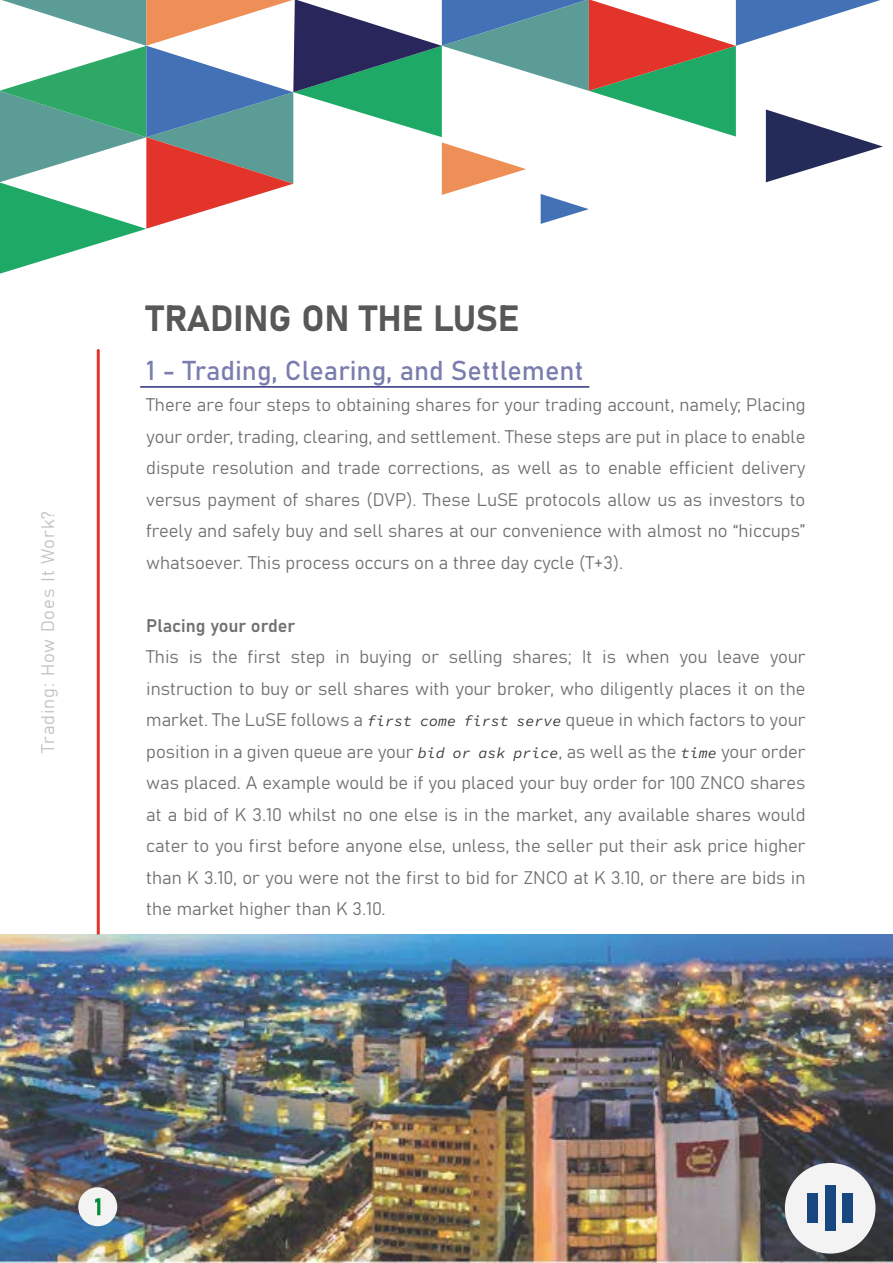
<style>
.page{position:relative;width:893px;height:1263px;background:#fff}
.page>*{position:absolute;margin:0;border:0;box-sizing:border-box;transform-origin:0 0}
.t1{font:36px "Bahnschrift";letter-spacing:-.005em;color:#585857}
.t2{font:27px "Bahnschrift";color:rgb(43 48 126/.63)}
.t3{font:18px/31.5px "Bahnschrift";color:#727070;text-align:justify}
.t4{font:18px "Bahnschrift";letter-spacing:.05em;color:#c3c2c2}
.s1{font-family:"Source Code Variable";font-style:italic;font-size:15px;color:#3c3c3b}
</style>
<div class="page">
<img style="left:0;top:934px;width:893px;height:329px">
<svg style="left:0;top:0;width:883px;height:274px"></svg>
<div style="left:785px;top:1163px;width:90px;height:90px;background:#f3f3f3;border-radius:50%"></div>
<div style="left:807px;top:1193px;width:11px;height:30px;background:#174681"></div>
<div style="left:842px;top:1193px;width:11px;height:30px;background:#174681"></div>
<div style="left:825px;top:1185px;width:10px;height:46px;background:#174681"></div>
<div style="left:78px;top:1187px;width:39px;height:39px;background:#f3f3f3;border-radius:50%"></div>
<svg style="left:95px;top:1198px;width:5px;height:17px"></svg>
<svg style="left:97px;top:349px;width:3px;height:585px;background:#e5433b"></svg>
<hr style="left:141px;top:386px;width:448px;height:2px;background:#2b307e">
<p class="t4" style="left:34px;top:752px;width:243px;rotate:-90deg">Trading: How Does It Work?</p>
<h1 class="t1" style="left:146px;top:291px;width:374px">TRADING ON THE LUSE</h1>
<h2 class="t2" style="left:146px;top:350px;width:439px">1 - Trading, Clearing, and Settlement</h2>
<p class="t3" style="left:146px;top:388px;width:661px">There are four steps to obtaining shares for your trading account, namely; Placing your order, trading, clearing, and settlement. These steps are put in place to enable dispute resolution and trade corrections, as well as to enable efficient delivery versus payment of shares (DVP). These LuSE protocols allow us as investors to freely and safely buy and sell shares at our convenience with almost no “hiccups” whatsoever. This process occurs on a three day cycle (T+3).</p>
<p class="t3" style="left:146px;top:608px;width:661px;text-align:left">Placing your order<br>This is the first step in buying or selling shares; It is when you leave your instruction to buy or sell shares with your broker, who diligently places it on the market. The LuSE follows a <span class="s1">first come first serve</span> queue in which factors to your position in a given queue are your <span class="s1">bid or ask price</span>, as well as the <span class="s1">time</span> your order was placed. A example would be if you placed your buy order for 100 ZNCO shares at a bid of K 3.10 whilst no one else is in the market, any available shares would cater to you first before anyone else, unless, the seller put their ask price higher than K 3.10, or you were not the first to bid for ZNCO at K 3.10, or there are bids in the market higher than K 3.10.</p>
</div>
